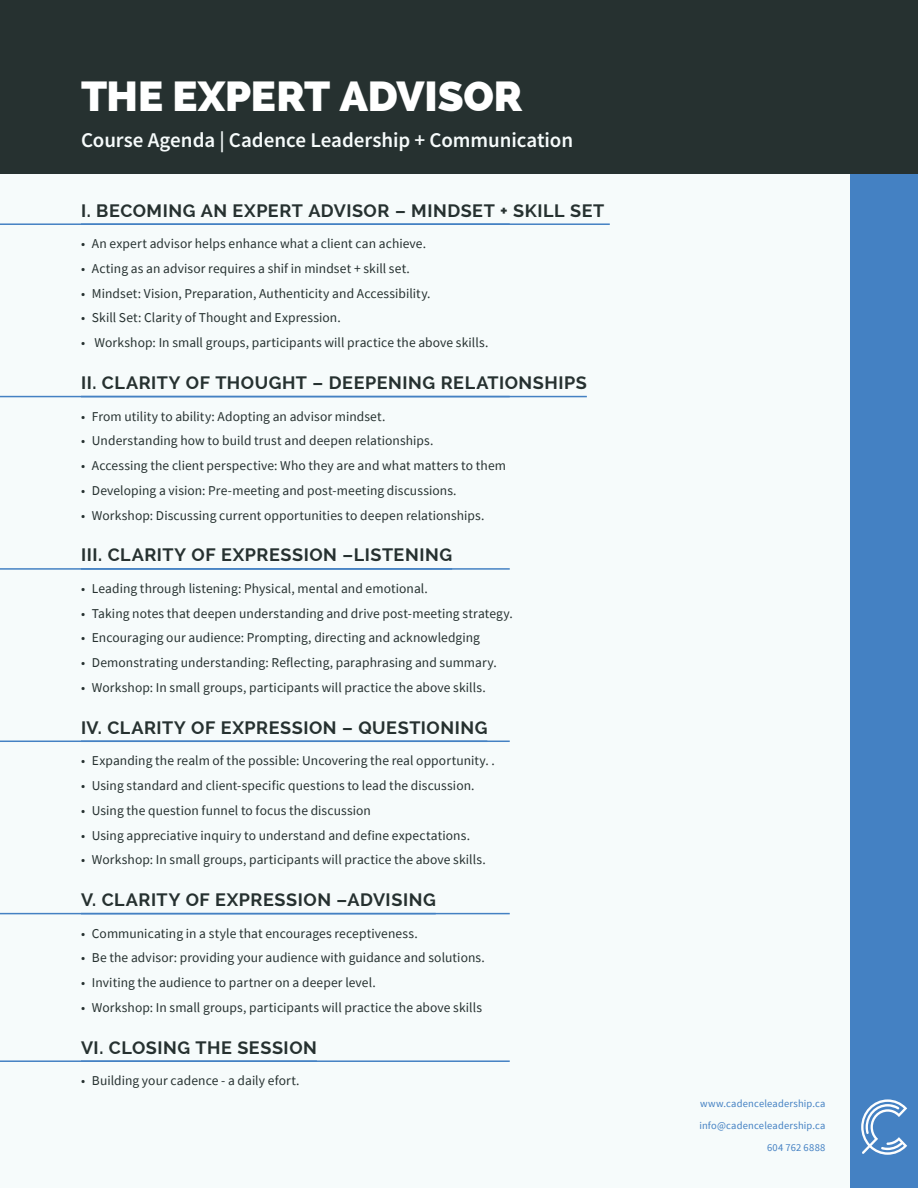
<style>
.page{position:relative;width:918px;height:1188px;background:#f6fbfb}
.page>*{position:absolute;margin:0;border:0;box-sizing:border-box;transform-origin:0 0}
.t1{font:800 42px "Raleway";letter-spacing:-.005em;color:#fff}
.t2{font:600 21px "Source Sans Pro";letter-spacing:-.005em;color:#f6fbfb}
.t3{font:700 18px "Raleway";letter-spacing:.03em;color:#263130}
.t4{font:13.5px "Source Sans Pro";letter-spacing:.005em;color:#263130}
.t5{font:10.5px/21.8px "Source Sans Pro";letter-spacing:.02em;color:#4481c3;text-align:right}
</style>
<div class="page">
<div style="left:850px;top:125px;width:68px;height:1063px;background:#4481c3"></div>
<div style="left:0;top:0;width:918px;height:174px;background:#263130"></div>
<svg style="left:861px;top:1099px;width:46px;height:56px"></svg>
<hr style="left:0;top:223px;width:510px;height:2px;background:#4481c3">
<hr style="left:81px;top:223px;width:529px;height:2px;background:#4481c3">
<hr style="left:0;top:396px;width:510px;height:1px;background:#4481c3">
<hr style="left:81px;top:396px;width:506px;height:1px;background:#4481c3">
<hr style="left:0;top:568px;width:510px;height:2px;background:#4481c3">
<hr style="left:0;top:741px;width:510px;height:1px;background:#4481c3">
<hr style="left:0;top:913px;width:510px;height:1px;background:#4481c3">
<hr style="left:0;top:1060px;width:510px;height:2px;background:#4481c3">
<h1 class="t1" style="left:81px;top:72px;width:443px">THE EXPERT ADVISOR</h1>
<h2 class="t2" style="left:81px;top:127px;width:494px">Course Agenda | Cadence Leadership + Communication</h2>
<h3 class="t3" style="left:81px;top:200px;width:525px">I. BECOMING AN EXPERT ADVISOR – MINDSET + SKILL SET</h3>
<p class="t4" style="left:81px;top:235px;width:347px">• An expert advisor helps enhance what a client can achieve.</p>
<p class="t4" style="left:81px;top:260px;width:330px">• Acting as an advisor requires a shif in mindset + skill set.</p>
<p class="t4" style="left:81px;top:284px;width:351px">• Mindset: Vision, Preparation, Authenticity and Accessibility.</p>
<p class="t4" style="left:81px;top:309px;width:261px">• Skill Set: Clarity of Thought and Expression.</p>
<p class="t4" style="left:81px;top:334px;width:409px">• Workshop: In small groups, participants will practice the above skills.</p>
<h3 class="t3" style="left:81px;top:372px;width:507px">II. CLARITY OF THOUGHT – DEEPENING RELATIONSHIPS</h3>
<p class="t4" style="left:81px;top:407px;width:306px">• From utility to ability: Adopting an advisor mindset.</p>
<p class="t4" style="left:81px;top:432px;width:354px">• Understanding how to build trust and deepen relationships.</p>
<p class="t4" style="left:81px;top:457px;width:427px">• Accessing the client perspective: Who they are and what matters to them</p>
<p class="t4" style="left:81px;top:482px;width:377px">• Developing a vision: Pre-meeting and post-meeting discussions.</p>
<p class="t4" style="left:81px;top:506px;width:405px">• Workshop: Discussing current opportunities to deepen relationships.</p>
<h3 class="t3" style="left:81px;top:544px;width:373px">III. CLARITY OF EXPRESSION –LISTENING</h3>
<p class="t4" style="left:81px;top:580px;width:348px">• Leading through listening: Physical, mental and emotional.</p>
<p class="t4" style="left:81px;top:604px;width:433px">• Taking notes that deepen understanding and drive post-meeting strategy.</p>
<p class="t4" style="left:81px;top:629px;width:401px">• Encouraging our audience: Prompting, directing and acknowledging</p>
<p class="t4" style="left:81px;top:654px;width:417px">• Demonstrating understanding: Reflecting, paraphrasing and summary.</p>
<p class="t4" style="left:81px;top:679px;width:406px">• Workshop: In small groups, participants will practice the above skills.</p>
<h3 class="t3" style="left:81px;top:717px;width:408px">IV. CLARITY OF EXPRESSION – QUESTIONING</h3>
<p class="t4" style="left:81px;top:752px;width:415px">• Expanding the realm of the possible: Uncovering the real opportunity. .</p>
<p class="t4" style="left:81px;top:777px;width:395px">• Using standard and client-specific questions to lead the discussion.</p>
<p class="t4" style="left:81px;top:801px;width:292px">• Using the question funnel to focus the discussion</p>
<p class="t4" style="left:81px;top:826px;width:391px">• Using appreciative inquiry to understand and define expectations.</p>
<p class="t4" style="left:81px;top:851px;width:406px">• Workshop: In small groups, participants will practice the above skills.</p>
<h3 class="t3" style="left:81px;top:889px;width:356px">V. CLARITY OF EXPRESSION –ADVISING</h3>
<p class="t4" style="left:81px;top:924px;width:338px">• Communicating in a style that encourages receptiveness.</p>
<p class="t4" style="left:81px;top:949px;width:405px">• Be the advisor: providing your audience with guidance and solutions.</p>
<p class="t4" style="left:81px;top:974px;width:296px">• Inviting the audience to partner on a deeper level.</p>
<p class="t4" style="left:81px;top:999px;width:403px">• Workshop: In small groups, participants will practice the above skills</p>
<h3 class="t3" style="left:81px;top:1037px;width:237px">VI. CLOSING THE SESSION</h3>
<p class="t4" style="left:81px;top:1072px;width:220px">• Building your cadence - a daily efort.</p>
<p class="t5" style="left:699px;top:1093px;width:128px">www.cadenceleadership.ca info@cadenceleadership.ca<br>604 762 6888</p>
</div>
